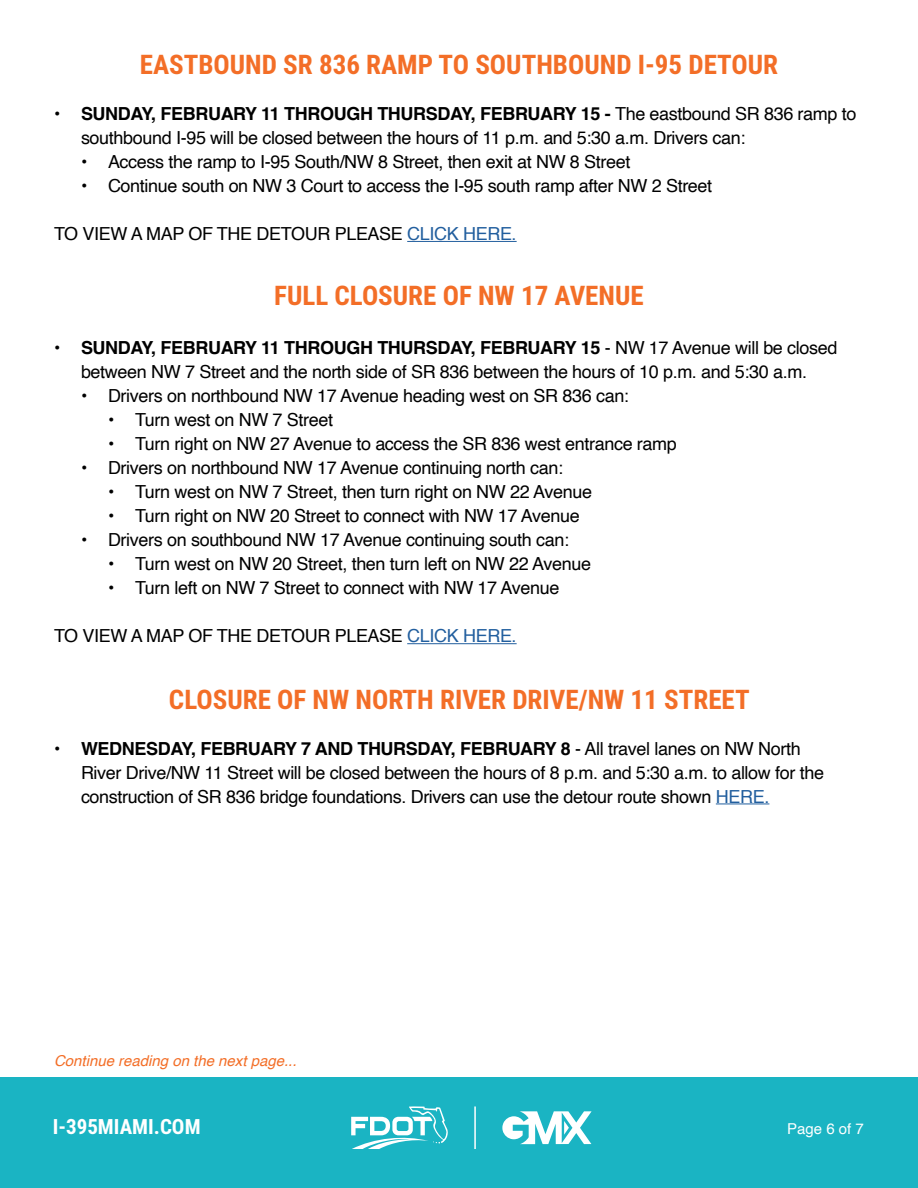
<style>
.page{position:relative;width:918px;height:1188px;background:#fff}
.page>*{position:absolute;margin:0;border:0;box-sizing:border-box;transform-origin:0 0}
.t1{font:700 27px "Roboto Condensed";color:#f36e27}
.t2{font:700 21px "Roboto Condensed";color:#fff}
.t3{font:18px/24px "Helvetica";letter-spacing:-.02em;color:#000}
.t4{font:italic 15px "Helvetica";color:#f36e27}
.t5{font:15px "Helvetica";color:#fff}
.s1{font-weight:700}
.s2{color:#215e9e}
</style>
<div class="page">
<div style="left:0;top:1077px;width:918px;height:111px;background:#1ab4c3"></div>
<svg style="left:502px;top:1111px;width:90px;height:33px"></svg>
<svg style="left:351px;top:1106px;width:97px;height:43px"></svg>
<hr style="left:474px;top:1106px;width:2px;height:43px;background:#fff">
<hr style="left:407px;top:241px;width:110px;height:1px;background:#215e9e">
<hr style="left:716px;top:803px;width:53px;height:1px;background:#215e9e">
<hr style="left:407px;top:643px;width:110px;height:1px;background:#215e9e">
<h1 class="t1" style="left:140px;top:46px;width:640px">EASTBOUND SR 836 RAMP TO SOUTHBOUND I-95 DETOUR</h1>
<p class="t3" style="left:81px;top:102px;width:777px;text-indent:-27px"><span class="s1">• SUNDAY, FEBRUARY 11 THROUGH THURSDAY, FEBRUARY 15 -</span> The eastbound SR 836 ramp to southbound I-95 will be closed between the hours of 11 p.m. and 5:30 a.m. Drivers can:</p>
<p class="t3" style="left:81px;top:150px;width:551px">• Access the ramp to I-95 South/NW 8 Street, then exit at NW 8 Street</p>
<p class="t3" style="left:81px;top:174px;width:633px">• Continue south on NW 3 Court to access the I-95 south ramp after NW 2 Street</p>
<p class="t3" style="left:54px;top:222px;width:464px">TO VIEW A MAP OF THE DETOUR PLEASE <span class="s2">CLICK HERE.</span></p>
<h1 class="t1" style="left:274px;top:276px;width:371px">FULL CLOSURE OF NW 17 AVENUE</h1>
<p class="t3" style="left:54px;top:337px;width:785px;text-align:center"><span class="s1">• SUNDAY, FEBRUARY 11 THROUGH THURSDAY, FEBRUARY 15</span> - NW 17 Avenue will be closed between NW 7 Street and the north side of SR 836 between the hours of 10 p.m. and 5:30 a.m.</p>
<p class="t3" style="left:81px;top:385px;width:550px">• Drivers on northbound NW 17 Avenue heading west on SR 836 can:</p>
<p class="t3" style="left:108px;top:409px;width:227px">• Turn west on NW 7 Street</p>
<p class="t3" style="left:108px;top:433px;width:570px">• Turn right on NW 27 Avenue to access the SR 836 west entrance ramp</p>
<p class="t3" style="left:81px;top:457px;width:484px">• Drivers on northbound NW 17 Avenue continuing north can:</p>
<p class="t3" style="left:108px;top:481px;width:486px">• Turn west on NW 7 Street, then turn right on NW 22 Avenue</p>
<p class="t3" style="left:108px;top:505px;width:473px">• Turn right on NW 20 Street to connect with NW 17 Avenue</p>
<p class="t3" style="left:81px;top:529px;width:490px">• Drivers on southbound NW 17 Avenue continuing south can:</p>
<p class="t3" style="left:108px;top:553px;width:485px">• Turn west on NW 20 Street, then turn left on NW 22 Avenue</p>
<p class="t3" style="left:108px;top:577px;width:453px">• Turn left on NW 7 Street to connect with NW 17 Avenue</p>
<p class="t3" style="left:54px;top:625px;width:464px">TO VIEW A MAP OF THE DETOUR PLEASE <span class="s2">CLICK HERE.</span></p>
<h1 class="t1" style="left:169px;top:680px;width:582px">CLOSURE OF NW NORTH RIVER DRIVE/NW 11 STREET</h1>
<p class="t3" style="left:81px;top:737px;width:745px;text-indent:-27px"><span class="s1">• WEDNESDAY, FEBRUARY 7 AND THURSDAY, FEBRUARY 8</span> - All travel lanes on NW North<br>River Drive/NW 11 Street will be closed between the hours of 8 p.m. and 5:30 a.m. to allow for the construction of SR 836 bridge foundations. Drivers can use the detour route shown <span class="s2">HERE.</span></p>
<p class="t4" style="left:54px;top:1049px;width:244px">Continue reading on the next page...</p>
<p class="t2" style="left:53px;top:1112px;width:149px">I-395MIAMI.COM</p>
<p class="t5" style="left:787px;top:1117px;width:78px">Page 6 of 7</p>
</div>
